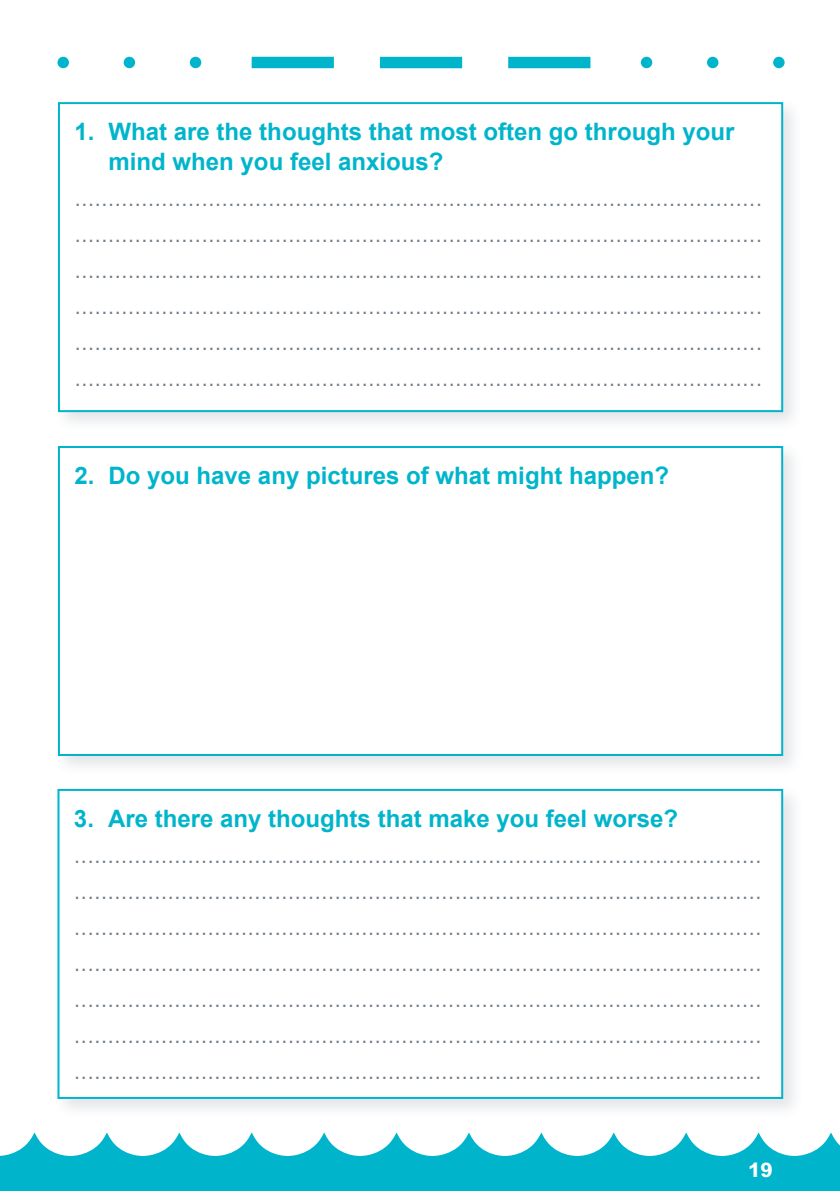
<style>
.page{position:relative;width:840px;height:1191px;background:#fff}
.page>*{position:absolute;margin:0;border:0;box-sizing:border-box;transform-origin:0 0}
.t1{font:300 24px/36px "Arial";color:#727f8a;text-align:justify}
.t2{font:700 24px/30px "Arial";color:#00b5cb}
.t3{font:800 20px "Arial";color:#fff}
</style>
<div class="page">
<svg style="left:0;top:1132px;width:839px;height:59px;fill:#00b5cb"></svg>
<div style="left:58px;top:58px;width:10px;height:9px;background:#00b5cb;border-radius:50%"></div>
<div style="left:57px;top:57px;width:12px;height:11px;border:2px solid #00b5cb;border-radius:50%"></div>
<div style="left:124px;top:58px;width:10px;height:9px;background:#00b5cb;border-radius:50%"></div>
<div style="left:124px;top:57px;width:11px;height:11px;border:2px solid #00b5cb;border-radius:50%"></div>
<div style="left:191px;top:58px;width:9px;height:9px;background:#00b5cb;border-radius:50%"></div>
<div style="left:190px;top:57px;width:11px;height:11px;border:2px solid #00b5cb;border-radius:50%"></div>
<div style="left:251px;top:57px;width:83px;height:11px;background:#00b5cb"></div>
<div style="left:380px;top:57px;width:82px;height:11px;background:#00b5cb"></div>
<div style="left:508px;top:57px;width:82px;height:11px;background:#00b5cb"></div>
<div style="left:641px;top:58px;width:10px;height:9px;background:#00b5cb;border-radius:50%"></div>
<div style="left:640px;top:57px;width:12px;height:11px;border:2px solid #00b5cb;border-radius:50%"></div>
<div style="left:707px;top:58px;width:10px;height:9px;background:#00b5cb;border-radius:50%"></div>
<div style="left:706px;top:57px;width:12px;height:11px;border:2px solid #00b5cb;border-radius:50%"></div>
<div style="left:773px;top:58px;width:10px;height:9px;background:#00b5cb;border-radius:50%"></div>
<div style="left:772px;top:57px;width:12px;height:11px;border:2px solid #00b5cb;border-radius:50%"></div>
<div style="left:54px;top:98px;width:749px;height:334px;background:#727f8a;opacity:.2"></div>
<div style="left:58px;top:102px;width:724px;height:310px;background:#fff;border:2px solid #00b5cb"></div>
<div style="left:54px;top:442px;width:749px;height:334px;background:#727f8a;opacity:.2"></div>
<div style="left:58px;top:446px;width:724px;height:310px;background:#fff;border:2px solid #00b5cb"></div>
<div style="left:53px;top:785px;width:749px;height:334px;background:#727f8a;opacity:.2"></div>
<div style="left:57px;top:789px;width:725px;height:310px;background:#fff;border:2px solid #00b5cb"></div>
<p class="t2" style="left:108px;top:116px;width:627px;text-indent:-34px">1. What are the thoughts that most often go through your mind when you feel anxious?</p>
<p class="t1" style="left:74px;top:179px;width:689px">....................................................................................................... ....................................................................................................... ....................................................................................................... ....................................................................................................... ....................................................................................................... .......................................................................................................</p>
<p class="t2" style="left:74px;top:460px;width:596px">2. Do you have any pictures of what might happen?</p>
<p class="t2" style="left:74px;top:803px;width:605px">3. Are there any thoughts that make you feel worse?</p>
<p class="t1" style="left:74px;top:836px;width:689px">....................................................................................................... ....................................................................................................... ....................................................................................................... ....................................................................................................... ....................................................................................................... ....................................................................................................... .......................................................................................................</p>
<p class="t3" style="left:747px;top:1158px;width:26px">19</p>
</div>
